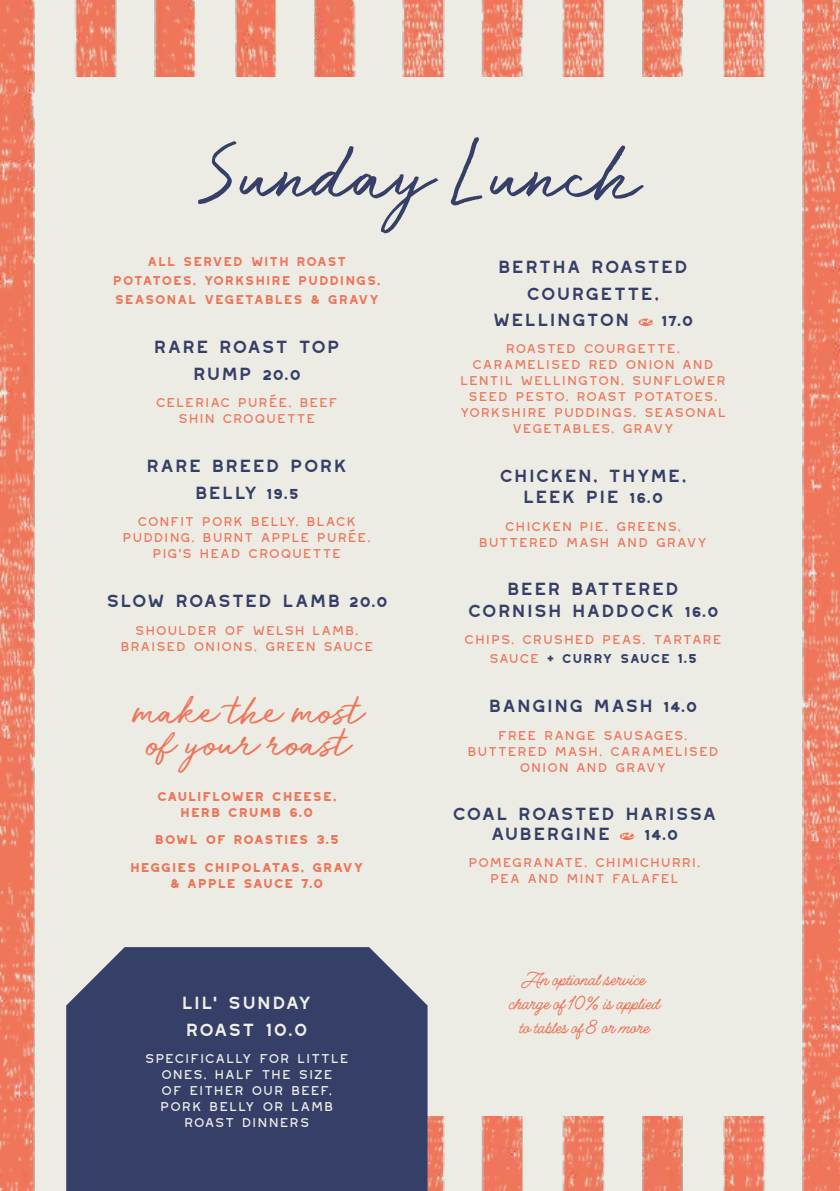
<style>
.page{position:relative;width:840px;height:1191px;background:#fff}
.page>*{position:absolute;margin:0;border:0;box-sizing:border-box;transform-origin:0 0}
.t1{font:80px "Run Wild";color:#353f67}
.t2{font:40px/32px "Run Wild";color:#ed755a;text-align:center}
.t3{font:22px/26.4px "Westmount";letter-spacing:-.05em;color:#353f67;text-align:center}
.t4{font:22px/26.4px "Westmount";letter-spacing:-.06em;color:#f0f0e9}
.t5{font:20px/24px "Espiritu Script";color:#ed755a;text-align:center}
.t6{font:200 16px/16px "Westmount";letter-spacing:-.05em;color:#ed755a;text-align:center}
.t7{font:800 16px/16px "Westmount";letter-spacing:-.05em;color:#ed755a;text-align:center}
.t8{font:200 16px/16px "Westmount";letter-spacing:-.05em;color:#f0f0e9;text-align:center}
.t9{font:700 16px/19.2px "Westmount";letter-spacing:-.05em;color:#ed755a;text-align:center}
.s1{font-weight:800;font-size:18px}
.s2{font-family:"Run Wild";font-size:16px;color:#f9f8f3}
.s3{font-weight:700;color:#353f67}
.s4{font-weight:800;color:#353f67}
</style>
<div class="page">
<img style="left:0;top:0;width:839px;height:1191px">
<div style="left:63px;top:78px;width:714px;height:1038px;background:#ecece4"></div>
<div style="left:638px;top:318px;width:15px;height:8px;background:#ed755a;border-radius:50%"></div>
<div style="left:619px;top:832px;width:15px;height:8px;background:#ed755a;border-radius:50%"></div>
<div style="left:66px;top:947px;width:361px;height:244px;background:#353f67"></div>
<h1 class="t1" style="left:200px;top:119px;width:440px">Sunday Lunch</h1>
<p class="t9" style="left:112px;top:251px;width:270px">All served with roast potatoes, Yorkshire puddings, seasonal vegetables &amp; gravy</p>
<h3 class="t3" style="left:153px;top:333px;width:190px">Rare Roast Top<br>Rump <span class="s1">20.0</span></h3>
<p class="t6" style="left:155px;top:394px;width:185px">Celeriac Purée, Beef<br>Shin Croquette</p>
<h3 class="t3" style="left:145px;top:452px;width:204px">RARE BREED PORK<br>BELLY <span class="s1">19.5</span></h3>
<p class="t6" style="left:122px;top:513px;width:251px">Confit Pork Belly, Black<br>Pudding, Burnt Apple Purée,<br>Pig’s Head Croquette</p>
<h3 class="t3" style="left:105px;top:587px;width:285px">SLOW ROASTED LAMB <span class="s1">20.0</span></h3>
<p class="t6" style="left:120px;top:622px;width:256px">Shoulder Of Welsh Lamb,<br>Braised Onions, Green Sauce</p>
<h3 class="t3" style="left:491px;top:253px;width:204px">Bertha Roasted<br>Courgette,<br>Wellington <span class="s2">ve</span> <span class="s1">17.0</span></h3>
<p class="t6" style="left:459px;top:340px;width:269px">Roasted Courgette,<br>Caramelised Red Onion and<br>Lentil Wellington, sunflower<br>Seed Pesto, roast potatoes, yorkshire puddings, seasonal vegetables, gravy</p>
<h3 class="t3" style="left:498px;top:464px;width:191px;line-height:21.6px">Chicken, Thyme, leek Pie <span class="s1">16.0</span></h3>
<p class="t6" style="left:477px;top:518px;width:231px">Chicken Pie, Greens, buttered mash and gravy</p>
<h3 class="t3" style="left:466px;top:577px;width:254px;line-height:21.6px">Beer battered cornish haddock <span class="s1">16.0</span></h3>
<p class="t6" style="left:463px;top:629px;width:260px;line-height:19.2px">chips, crushed peas, Tartare<br>Sauce <span class="s3">+ curry sauce</span> <span class="s4">1.5</span></p>
<h3 class="t3" style="left:487px;top:692px;width:212px">Banging mash <span class="s1">14.0</span></h3>
<p class="t6" style="left:466px;top:727px;width:254px">Free range sausages, buttered mash, caramelised onion and gravy</p>
<h3 class="t3" style="left:451px;top:803px;width:267px;line-height:20px">Coal roasted harissa aubergine <span class="s2">ve</span> <span class="s1">14.0</span></h3>
<p class="t6" style="left:467px;top:854px;width:235px">pomegranate, chimichurri, pea and mint falafel</p>
<h2 class="t2" style="left:132px;top:696px;width:231px">make the most of your roast</h2>
<p class="t7" style="left:156px;top:788px;width:182px">Cauliflower Cheese,<br>Herb Crumb 6.0</p>
<p class="t7" style="left:129px;top:825px;width:236px;line-height:27.4px">Bowl of roasties 3.5<br>Heggies chipolatas, gravy</p>
<p class="t7" style="left:169px;top:874px;width:156px">&amp; apple sauce 7.0</p>
<h3 class="t4" style="left:181px;top:989px;width:133px">lil’ sunday roast 10.0</h3>
<p class="t8" style="left:144px;top:1050px;width:207px">Specifically for little ones, half the size<br>of either our beef, pork belly or lamb roast dinners</p>
<p class="t5" style="left:507px;top:966px;width:152px">An optional service charge of 10% is applied to tables of 8 or more</p>
</div>
